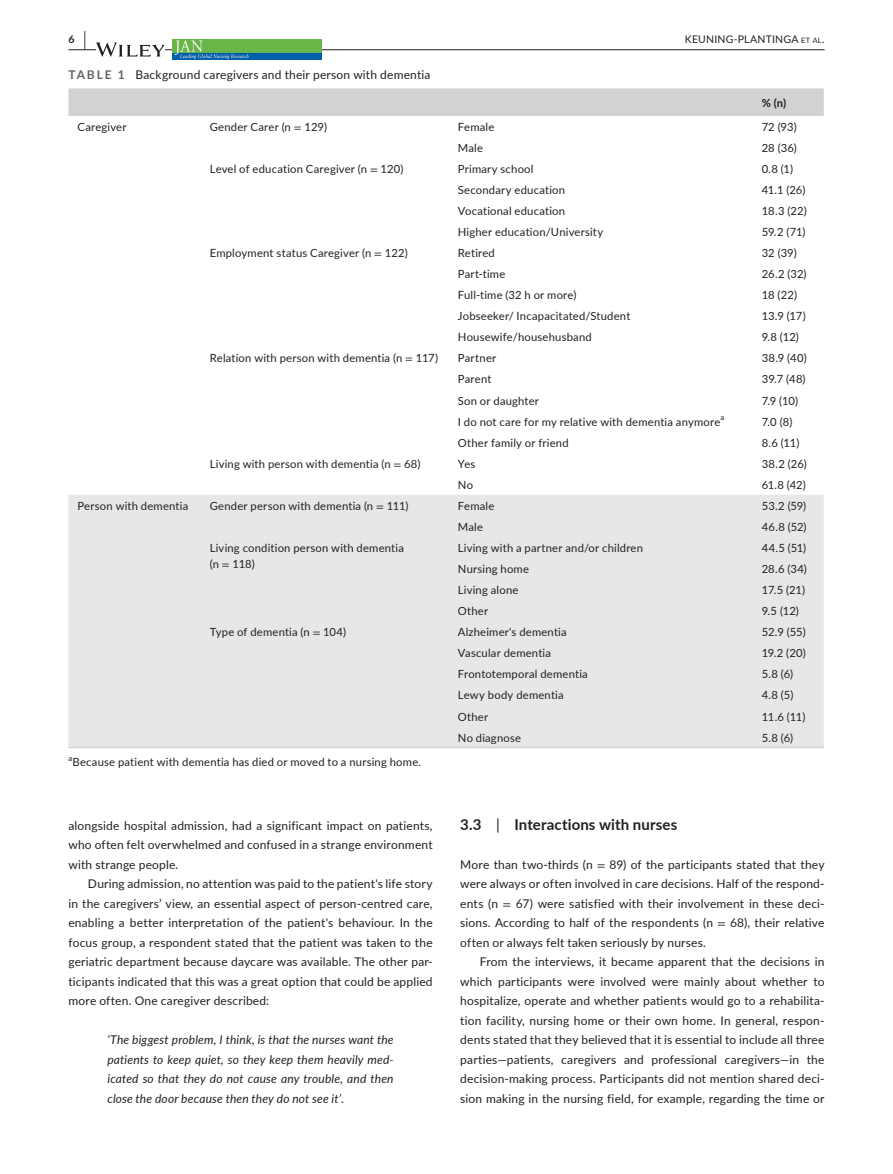
<style>
.page{position:relative;width:893px;height:1174px;background:#fff}
.page>*{position:absolute;margin:0;border:0;box-sizing:border-box;transform-origin:0 0}
.t1{font:700 15px "Lato";letter-spacing:.005em;color:#231f20}
.t2{font:12px/19.5px "Lato";letter-spacing:.015em;color:#231f20;text-align:justify}
.t3{font:italic 12px/19.5px "Lato";letter-spacing:.015em;color:#231f20;text-align:justify}
.t4{font:11.25px/15.8px "Lato";letter-spacing:.02em;color:#231f20}
.t5{font:700 11.25px "Lato";color:#231f20}
.t6{font:10.5px "Lato";letter-spacing:.02em;color:#231f20}
.t7{font:700 10.5px "Lato";color:#231f20}
.t8{font:7.8px "Lato";color:#231f20}
.s1{font-size:19.5px}
.s2{font-size:7.35px}
.s3{font-weight:700;color:#636366}
.s4{font-family:"STIX"}
.s5{font-style:normal}
.s6{font-weight:400}
</style>
<div class="page">
<hr style="left:68px;top:49px;width:756px;height:1px;background:#231f20">
<svg style="left:96px;top:42px;width:69px;height:15px"></svg>
<img style="left:172px;top:40px;width:149px;height:19px">
<div style="left:68px;top:88px;width:756px;height:28px;background:#d1d2d4"></div>
<div style="left:68px;top:495px;width:756px;height:251px;background:#e6e7e9"></div>
<hr style="left:68px;top:746px;width:133px;height:2px;background:#d1d2d4">
<hr style="left:201px;top:746px;width:248px;height:2px;background:#d1d2d4">
<hr style="left:449px;top:746px;width:304px;height:2px;background:#d1d2d4">
<hr style="left:753px;top:746px;width:71px;height:2px;background:#d1d2d4">
<p class="t7" style="left:68px;top:31px;width:19px">6 <span class="s1">|</span></p>
<p class="t6" style="left:685px;top:31px;width:141px">KEUNING-PLANTINGA <span class="s2">et al</span>.</p>
<p class="t2" style="left:68px;top:64px;width:364px"><span class="s3">TABLE 1</span> Background caregivers and their person with dementia</p>
<p class="t5" style="left:762px;top:94px;width:26px">% (n)</p>
<p class="t4" style="left:77px;top:118px;width:51px">Caregiver</p>
<p class="t4" style="left:210px;top:118px;width:119px">Gender Carer (n <span class="s4">=</span> 129)</p>
<p class="t4" style="left:458px;top:118px;width:38px">Female</p>
<p class="t4" style="left:762px;top:118px;width:37px">72 (93)</p>
<p class="t4" style="left:458px;top:139px;width:27px">Male</p>
<p class="t4" style="left:762px;top:139px;width:37px">28 (36)</p>
<p class="t4" style="left:210px;top:160px;width:195px">Level of education Caregiver (n <span class="s4">=</span> 120)</p>
<p class="t4" style="left:458px;top:160px;width:77px">Primary school</p>
<p class="t4" style="left:762px;top:160px;width:33px">0.8 (1)</p>
<p class="t4" style="left:458px;top:181px;width:109px">Secondary education</p>
<p class="t4" style="left:762px;top:181px;width:45px">41.1 (26)</p>
<p class="t4" style="left:458px;top:202px;width:109px">Vocational education</p>
<p class="t4" style="left:762px;top:202px;width:47px">18.3 (22)</p>
<p class="t4" style="left:458px;top:223px;width:147px">Higher education/University</p>
<p class="t4" style="left:762px;top:223px;width:45px">59.2 (71)</p>
<p class="t4" style="left:210px;top:245px;width:200px">Employment status Caregiver (n <span class="s4">=</span> 122)</p>
<p class="t4" style="left:458px;top:245px;width:39px">Retired</p>
<p class="t4" style="left:762px;top:245px;width:36px">32 (39)</p>
<p class="t4" style="left:458px;top:266px;width:49px">Part-time</p>
<p class="t4" style="left:762px;top:266px;width:46px">26.2 (32)</p>
<p class="t4" style="left:458px;top:287px;width:120px">Full-time (32 h or more)</p>
<p class="t4" style="left:762px;top:287px;width:37px">18 (22)</p>
<p class="t4" style="left:458px;top:308px;width:174px">Jobseeker/ Incapacitated/Student</p>
<p class="t4" style="left:762px;top:308px;width:45px">13.9 (17)</p>
<p class="t4" style="left:458px;top:329px;width:135px">Housewife/househusband</p>
<p class="t4" style="left:762px;top:329px;width:39px">9.8 (12)</p>
<p class="t4" style="left:210px;top:350px;width:230px">Relation with person with dementia (n <span class="s4">=</span> 117)</p>
<p class="t4" style="left:458px;top:350px;width:40px">Partner</p>
<p class="t4" style="left:762px;top:350px;width:47px">38.9 (40)</p>
<p class="t4" style="left:458px;top:371px;width:35px">Parent</p>
<p class="t4" style="left:762px;top:371px;width:45px">39.7 (48)</p>
<p class="t4" style="left:458px;top:392px;width:83px">Son or daughter</p>
<p class="t4" style="left:762px;top:392px;width:38px">7.9 (10)</p>
<p class="t4" style="left:458px;top:413px;width:264px">I do not care for my relative with dementia anymore</p>
<p class="t8" style="left:721px;top:412px;width:5px">a</p>
<p class="t4" style="left:762px;top:413px;width:32px">7.0 (8)</p>
<p class="t4" style="left:458px;top:434px;width:112px">Other family or friend</p>
<p class="t4" style="left:762px;top:434px;width:39px">8.6 (11)</p>
<p class="t4" style="left:210px;top:455px;width:212px">Living with person with dementia (n <span class="s4">=</span> 68)</p>
<p class="t4" style="left:458px;top:455px;width:19px">Yes</p>
<p class="t4" style="left:762px;top:455px;width:47px">38.2 (26)</p>
<p class="t4" style="left:458px;top:476px;width:17px">No</p>
<p class="t4" style="left:762px;top:476px;width:46px">61.8 (42)</p>
<p class="t4" style="left:77px;top:497px;width:112px">Person with dementia</p>
<p class="t4" style="left:210px;top:497px;width:200px">Gender person with dementia (n <span class="s4">=</span> 111)</p>
<p class="t4" style="left:458px;top:497px;width:38px">Female</p>
<p class="t4" style="left:762px;top:497px;width:46px">53.2 (59)</p>
<p class="t4" style="left:458px;top:518px;width:27px">Male</p>
<p class="t4" style="left:762px;top:518px;width:46px">46.8 (52)</p>
<p class="t4" style="left:210px;top:539px;width:196px">Living condition person with dementia (n <span class="s4">=</span> 118)</p>
<p class="t4" style="left:458px;top:539px;width:187px">Living with a partner and/or children</p>
<p class="t4" style="left:762px;top:539px;width:46px">44.5 (51)</p>
<p class="t4" style="left:458px;top:560px;width:73px">Nursing home</p>
<p class="t4" style="left:762px;top:560px;width:47px">28.6 (34)</p>
<p class="t4" style="left:458px;top:581px;width:62px">Living alone</p>
<p class="t4" style="left:762px;top:581px;width:45px">17.5 (21)</p>
<p class="t4" style="left:458px;top:602px;width:32px">Other</p>
<p class="t4" style="left:762px;top:602px;width:39px">9.5 (12)</p>
<p class="t4" style="left:210px;top:624px;width:138px">Type of dementia (n <span class="s4">=</span> 104)</p>
<p class="t4" style="left:458px;top:624px;width:110px">Alzheimer's dementia</p>
<p class="t4" style="left:762px;top:624px;width:45px">52.9 (55)</p>
<p class="t4" style="left:458px;top:645px;width:95px">Vascular dementia</p>
<p class="t4" style="left:762px;top:645px;width:46px">19.2 (20)</p>
<p class="t4" style="left:458px;top:666px;width:131px">Frontotemporal dementia</p>
<p class="t4" style="left:762px;top:666px;width:33px">5.8 (6)</p>
<p class="t4" style="left:458px;top:687px;width:107px">Lewy body dementia</p>
<p class="t4" style="left:762px;top:687px;width:33px">4.8 (5)</p>
<p class="t4" style="left:458px;top:708px;width:32px">Other</p>
<p class="t4" style="left:762px;top:708px;width:45px">11.6 (11)</p>
<p class="t4" style="left:458px;top:729px;width:65px">No diagnose</p>
<p class="t4" style="left:762px;top:729px;width:33px">5.8 (6)</p>
<p class="t8" style="left:68px;top:752px;width:5px">a</p>
<p class="t4" style="left:73px;top:754px;width:350px">Because patient with dementia has died or moved to a nursing home.</p>
<p class="t2" style="left:68px;top:815px;width:366px">alongside hospital admission, had a significant impact on patients, who often felt overwhelmed and confused in a strange environment with strange people.</p>
<p class="t2" style="left:68px;top:873px;width:366px;text-indent:20px">During admission, no attention was paid to the patient's life story in the caregivers’ view, an essential aspect of person-centred care, enabling a better interpretation of the patient's behaviour. In the focus group, a respondent stated that the patient was taken to the geriatric department because daycare was available. The other par&shy;ticipants indicated that this was a great option that could be applied more often. One caregiver described:</p>
<p class="t3" style="left:107px;top:1029px;width:288px">‘The biggest problem, I think, is that the nurses want the patients to keep quiet, so they keep them heavily med&shy;icated so that they do not cause any trouble, and then close the door because then they do not see it’<span class="s5">.</span></p>
<p class="t1" style="left:460px;top:813px;width:218px">3.3 <span class="s6">|</span> Interactions with nurses</p>
<p class="t2" style="left:460px;top:854px;width:366px">More than two-thirds (n <span class="s4">=</span> 89) of the participants stated that they were always or often involved in care decisions. Half of the respond&shy;ents (n <span class="s4">=</span> 67) were satisfied with their involvement in these deci&shy;sions. According to half of the respondents (n <span class="s4">=</span> 68), their relative often or always felt taken seriously by nurses.</p>
<p class="t2" style="left:460px;top:951px;width:366px;text-indent:20px">From the interviews, it became apparent that the decisions in which participants were involved were mainly about whether to hospitalize, operate and whether patients would go to a rehabilita&shy;tion facility, nursing home or their own home. In general, respon&shy;dents stated that they believed that it is essential to include all three parties—patients, caregivers and professional caregivers—in the decision-making process. Participants did not mention shared deci&shy;sion making in the nursing field, for example, regarding the time or</p>
</div>
